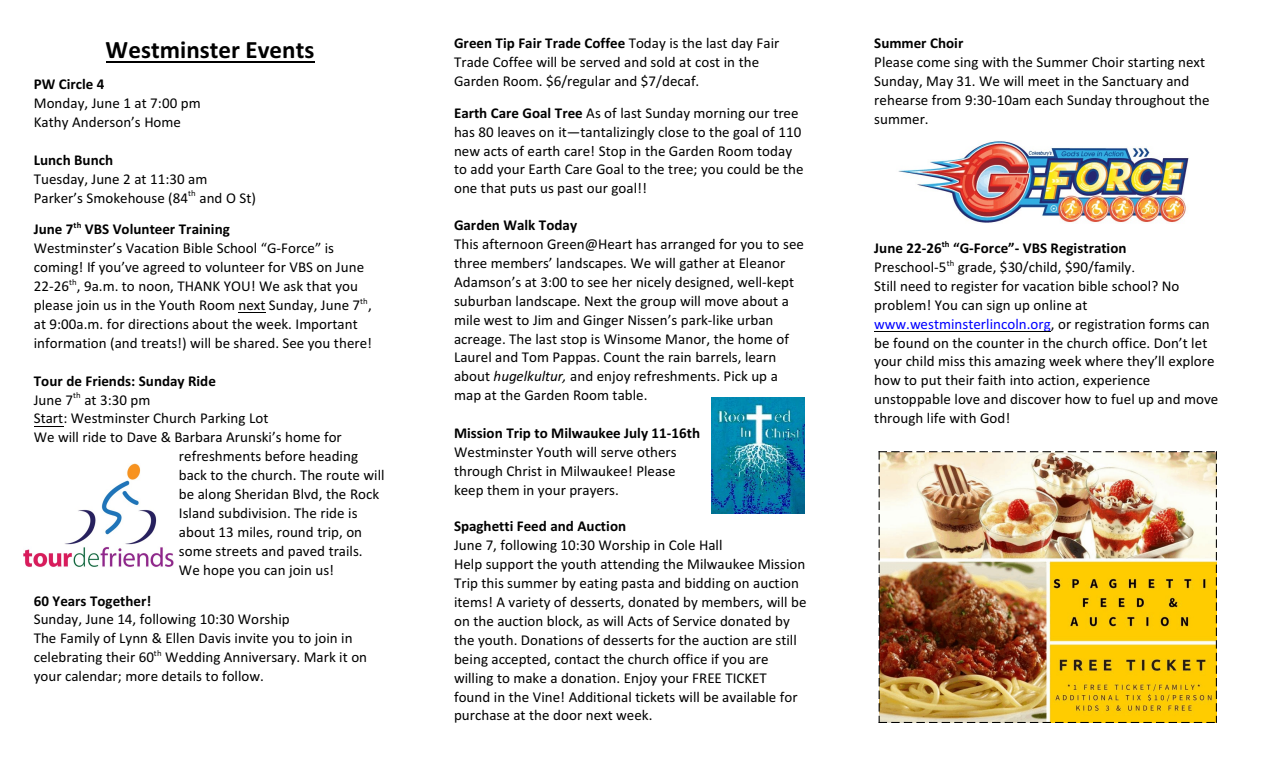
<style>
.page{position:relative;width:1262px;height:765px;background:#fff}
.page>*{position:absolute;margin:0;border:0;box-sizing:border-box;transform-origin:0 0}
.t1{font:700 25px "Calibri";letter-spacing:.005em;color:#000}
.t2{font:15px/18.9px "Calibri";letter-spacing:.005em;color:#000}
.t3{font:700 15px "Calibri";letter-spacing:.005em;color:#000}
.t4{font:8.75px "Calibri";letter-spacing:.015em;color:#000}
.t5{font:700 8.75px "Calibri";color:#000}
.s1{font-weight:700}
.s2{font-style:italic}
.s3{font-family:"Times New Roman"}
.s4{color:#00f}
</style>
<div class="page">
<hr style="left:106px;top:61px;width:208px;height:1px;background:#000">
<svg style="left:238px;top:312px;width:27px;height:1px"></svg>
<svg style="left:34px;top:426px;width:29px;height:1px"></svg>
<img style="left:23px;top:464px;width:150px;height:103px">
<img style="left:711px;top:397px;width:93px;height:117px">
<hr style="left:874px;top:331px;width:176px;height:1px;background:#000">
<img style="left:898px;top:141px;width:290px;height:82px">
<img style="left:878px;top:451px;width:338px;height:272px">
<h1 class="t1" style="left:106px;top:39px;width:210px">Westminster Events</h1>
<p class="t3" style="left:34px;top:78px;width:72px">PW Circle 4</p>
<p class="t2" style="left:34px;top:95px;width:168px">Monday, June 1 at 7:00 pm<br>Kathy Anderson’s Home</p>
<p class="t3" style="left:34px;top:154px;width:81px">Lunch Bunch</p>
<p class="t2" style="left:34px;top:171px;width:224px">Tuesday, June 2 at 11:30 am<br>Parker’s Smokehouse (84 and O St)</p>
<p class="t4" style="left:188px;top:190px;width:9px">th</p>
<p class="t3" style="left:34px;top:223px;width:198px">June 7 VBS Volunteer Training</p>
<p class="t5" style="left:73px;top:221px;width:9px">th</p>
<p class="t2" style="left:34px;top:240px;width:332px">Westminster’s Vacation Bible School “G-Force” is coming! If you’ve agreed to volunteer for VBS on June<br>22-26 , 9a.m. to noon, THANK YOU! We ask that you</p>
<p class="t4" style="left:69px;top:278px;width:9px">th</p>
<p class="t2" style="left:34px;top:297px;width:340px">please join us in the Youth Room next Sunday, June 7 ,<sup>th </sup>at 9:00a.m. for directions about the week. Important information (and treats!) will be shared. See you there!</p>
<p class="t3" style="left:34px;top:374px;width:184px">Tour de Friends: Sunday Ride</p>
<p class="t2" style="left:34px;top:391px;width:118px">June 7 at 3:30 pm</p>
<p class="t4" style="left:73px;top:392px;width:9px">th</p>
<p class="t2" style="left:34px;top:410px;width:236px">Start: Westminster Church Parking Lot</p>
<p class="t2" style="left:34px;top:429px;width:309px">We will ride to Dave &amp; Barbara Arunski’s home for</p>
<p class="t2" style="left:179px;top:448px;width:181px">refreshments before heading</p>
<p class="t2" style="left:179px;top:467px;width:207px">back to the church. The route will</p>
<p class="t2" style="left:179px;top:486px;width:202px">be along Sheridan Blvd, the Rock</p>
<p class="t2" style="left:179px;top:505px;width:180px">Island subdivision. The ride is</p>
<p class="t2" style="left:179px;top:524px;width:185px">about 13 miles, round trip, on</p>
<p class="t2" style="left:179px;top:543px;width:185px">some streets and paved trails.</p>
<p class="t2" style="left:179px;top:561px;width:157px">We hope you can join us!</p>
<p class="t3" style="left:34px;top:594px;width:119px">60 Years Together!</p>
<p class="t2" style="left:34px;top:611px;width:335px">Sunday, June 14, following 10:30 Worship<br>The Family of Lynn &amp; Ellen Davis invite you to join in celebrating their 60 Wedding Anniversary. Mark it on</p>
<p class="t4" style="left:154px;top:649px;width:9px">th</p>
<p class="t2" style="left:34px;top:668px;width:232px">your calendar; more details to follow.</p>
<p class="t2" style="left:454px;top:35px;width:327px"><span class="s1">Green Tip Fair Trade Coffee</span> Today is the last day Fair<br>Trade Coffee will be served and sold at cost in the<br>Garden Room. $6/regular and $7/decaf.</p>
<p class="t2" style="left:454px;top:105px;width:351px"><span class="s1">Earth Care Goal Tree</span> As of last Sunday morning our tree has 80 leaves on it—tantalizingly close to the goal of 110 new acts of earth care! Stop in the Garden Room today to add your Earth Care Goal to the tree; you could be the one that puts us past our goal!!</p>
<p class="t3" style="left:454px;top:219px;width:125px">Garden Walk Today</p>
<p class="t2" style="left:454px;top:236px;width:351px">This afternoon Green@Heart has arranged for you to see three members’ landscapes. We will gather at Eleanor Adamson’s at 3:00 to see her nicely designed, well-kept suburban landscape. Next the group will move about a mile west to Jim and Ginger Nissen’s park-like urban acreage. The last stop is Winsome Manor, the home of Laurel and Tom Pappas. Count the rain barrels, learn about <span class="s2">hugelkultur,</span> and enjoy refreshments. Pick up a map at the Garden Room table.</p>
<p class="t3" style="left:454px;top:427px;width:247px">Mission Trip to Milwaukee July 11-16th</p>
<p class="t2" style="left:454px;top:444px;width:224px;text-align:justify">Westminster Youth will serve others through Christ in Milwaukee! Please keep them in your prayers.</p>
<p class="t3" style="left:454px;top:520px;width:174px">Spaghetti Feed and Auction</p>
<p class="t2" style="left:454px;top:537px;width:354px">June 7, following 10:30 Worship in Cole Hall<br>Help support the youth attending the Milwaukee Mission Trip this summer by eating pasta and bidding on auction items! A variety of desserts, donated by members, will be on the auction block, as will Acts of Service donated by the youth. Donations of desserts for the auction are still being accepted, contact the church office if you are willing to make a donation. Enjoy your FREE TICKET found in the Vine! Additional tickets will be available for purchase at the door next week.</p>
<p class="t3" style="left:874px;top:37px;width:91px">Summer Choir</p>
<p class="t2" style="left:874px;top:54px;width:337px">Please come sing with the Summer Choir starting next Sunday, May 31. We will meet in the Sanctuary and rehearse from 9:30-10am each Sunday throughout the summer.</p>
<p class="t5" style="left:941px;top:240px;width:9px">th</p>
<p class="t2" style="left:874px;top:259px;width:262px">Preschool-5 grade, $30/child, $90/family<span class="s3">.</span></p>
<p class="t3" style="left:874px;top:242px;width:254px">June 22-26 “G-Force”- VBS Registration</p>
<p class="t4" style="left:946px;top:259px;width:9px">th</p>
<p class="t2" style="left:874px;top:278px;width:345px">Still need to register for vacation bible school? No problem! You can sign up online at <span class="s4">www.westminsterlincoln.org</span>, or registration forms can be found on the counter in the church office. Don’t let your child miss this amazing week where they’ll explore how to put their faith into action, experience unstoppable love and discover how to fuel up and move through life with God!</p>
</div>
